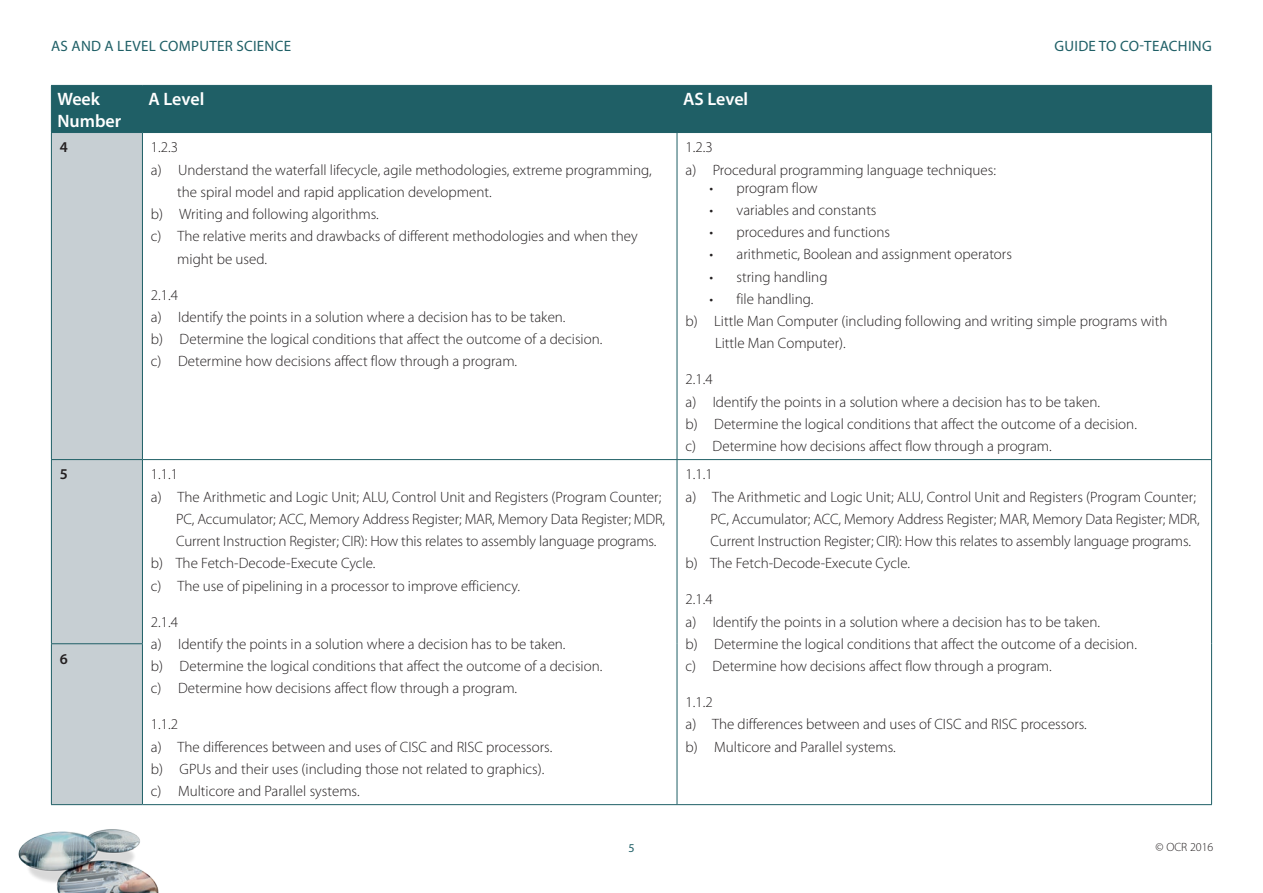
<style>
.page{position:relative;width:1263px;height:893px;background:#fff}
.page>*{position:absolute;margin:0;border:0;box-sizing:border-box;transform-origin:0 0}
.Paragraph_Style_2{font:600 18px/21.6px "Myriad Pro";color:#fff}
.Table_body{font:300 15px "Myriad Pro";color:#231f20}
.t1{font:15px "Myriad Pro";letter-spacing:.02em;color:#1f5f66}
.Body_subheading{font:600 15px "Myriad Pro";color:#231f20}
.t2{font:300 12px "Myriad Pro";color:#231f20}
.t3{font:12px "Myriad Pro";color:#1f5f66}
</style>
<div class="page">
<img style="left:18px;top:829px;width:141px;height:64px">
<div style="left:52px;top:86px;width:1159px;height:46px;background:#1f5f66"></div>
<div style="left:52px;top:133px;width:90px;height:671px;background:#c7cfd3"></div>
<hr style="left:51px;top:86px;width:1px;height:46px;background:#1f5f66">
<hr style="left:51px;top:85px;width:91px;height:1px;background:#1f5f66">
<hr style="left:142px;top:85px;width:535px;height:1px;background:#1f5f66">
<hr style="left:142px;top:86px;width:1px;height:46px;background:#1f5f66">
<hr style="left:51px;top:132px;width:91px;height:1px;background:#1f5f66">
<hr style="left:142px;top:132px;width:535px;height:1px;background:#1f5f66">
<hr style="left:677px;top:86px;width:1px;height:46px;background:#1f5f66">
<hr style="left:677px;top:85px;width:535px;height:1px;background:#1f5f66">
<hr style="left:1211px;top:86px;width:1px;height:46px;background:#1f5f66">
<hr style="left:677px;top:132px;width:535px;height:1px;background:#1f5f66">
<hr style="left:51px;top:133px;width:1px;height:326px;background:#1f5f66">
<hr style="left:142px;top:133px;width:1px;height:326px;background:#1f5f66">
<hr style="left:677px;top:133px;width:1px;height:326px;background:#1f5f66">
<hr style="left:1211px;top:133px;width:1px;height:326px;background:#1f5f66">
<hr style="left:51px;top:460px;width:1px;height:183px;background:#1f5f66">
<hr style="left:51px;top:459px;width:91px;height:1px;background:#1f5f66">
<hr style="left:142px;top:460px;width:1px;height:183px;background:#1f5f66">
<hr style="left:142px;top:459px;width:535px;height:1px;background:#1f5f66">
<hr style="left:677px;top:460px;width:1px;height:184px;background:#1f5f66">
<hr style="left:677px;top:644px;width:1px;height:160px;background:#1f5f66">
<hr style="left:677px;top:459px;width:535px;height:1px;background:#1f5f66">
<hr style="left:1211px;top:460px;width:1px;height:184px;background:#1f5f66">
<hr style="left:1211px;top:644px;width:1px;height:160px;background:#1f5f66">
<hr style="left:51px;top:644px;width:1px;height:160px;background:#1f5f66">
<hr style="left:51px;top:643px;width:92px;height:1px;background:#1f5f66">
<hr style="left:51px;top:804px;width:91px;height:1px;background:#1f5f66">
<hr style="left:142px;top:644px;width:1px;height:160px;background:#1f5f66">
<hr style="left:142px;top:804px;width:535px;height:1px;background:#1f5f66">
<hr style="left:677px;top:804px;width:535px;height:1px;background:#1f5f66">
<p class="t1" style="left:51px;top:37px;width:241px">AS AND A LEVEL COMPUTER SCIENCE</p>
<p class="t1" style="left:1054px;top:37px;width:159px">GUIDE TO CO-TEACHING</p>
<p class="Paragraph_Style_2" style="left:57px;top:88px;width:65px">Week<br>Number</p>
<p class="Paragraph_Style_2" style="left:148px;top:88px;width:57px">A Level</p>
<p class="Paragraph_Style_2" style="left:683px;top:88px;width:67px">AS Level</p>
<h3 class="Body_subheading" style="left:60px;top:138px;width:10px">4</h3>
<h3 class="Table_body" style="left:151px;top:139px;width:29px">1.2.3</h3>
<h3 class="Table_body" style="left:151px;top:161px;width:502px">a) Understand the waterfall lifecycle, agile methodologies, extreme programming,</h3>
<h3 class="Table_body" style="left:177px;top:184px;width:316px">the spiral model and rapid application development.</h3>
<h3 class="Table_body" style="left:151px;top:206px;width:229px">b) Writing and following algorithms.</h3>
<h3 class="Table_body" style="left:151px;top:228px;width:488px">c) The relative merits and drawbacks of different methodologies and when they</h3>
<h3 class="Table_body" style="left:177px;top:250px;width:91px">might be used.</h3>
<h3 class="Table_body" style="left:151px;top:286px;width:29px">2.1.4</h3>
<h3 class="Table_body" style="left:151px;top:309px;width:416px">a) Identify the points in a solution where a decision has to be taken.</h3>
<h3 class="Table_body" style="left:151px;top:331px;width:453px">b) Determine the logical conditions that affect the outcome of a decision.</h3>
<h3 class="Table_body" style="left:151px;top:353px;width:368px">c) Determine how decisions affect flow through a program.</h3>
<h3 class="Table_body" style="left:685px;top:139px;width:29px">1.2.3</h3>
<h3 class="Table_body" style="left:685px;top:161px;width:312px">a) Procedural programming language techniques:</h3>
<p class="Table_body" style="left:709px;top:179px;width:110px">• program flow</p>
<p class="Table_body" style="left:709px;top:202px;width:168px">• variables and constants</p>
<p class="Table_body" style="left:709px;top:224px;width:182px">• procedures and functions</p>
<p class="Table_body" style="left:709px;top:246px;width:304px">• arithmetic, Boolean and assignment operators</p>
<p class="Table_body" style="left:709px;top:268px;width:119px">• string handling</p>
<p class="Table_body" style="left:709px;top:291px;width:105px">• file handling.</p>
<h3 class="Table_body" style="left:685px;top:313px;width:483px">b) Little Man Computer (including following and writing simple programs with</h3>
<h3 class="Table_body" style="left:715px;top:335px;width:132px">Little Man Computer).</h3>
<h3 class="Table_body" style="left:685px;top:371px;width:29px">2.1.4</h3>
<h3 class="Table_body" style="left:685px;top:393px;width:416px">a) Identify the points in a solution where a decision has to be taken.</h3>
<h3 class="Table_body" style="left:685px;top:416px;width:453px">b) Determine the logical conditions that affect the outcome of a decision.</h3>
<h3 class="Table_body" style="left:685px;top:438px;width:368px">c) Determine how decisions affect flow through a program.</h3>
<h3 class="Body_subheading" style="left:60px;top:465px;width:10px">5</h3>
<h3 class="Table_body" style="left:151px;top:466px;width:29px">1.1.1</h3>
<h3 class="Table_body" style="left:151px;top:488px;width:512px">a) The Arithmetic and Logic Unit; ALU, Control Unit and Registers (Program Counter;</h3>
<h3 class="Table_body" style="left:176px;top:511px;width:490px">PC, Accumulator; ACC, Memory Address Register; MAR, Memory Data Register; MDR,</h3>
<h3 class="Table_body" style="left:176px;top:533px;width:482px">Current Instruction Register; CIR): How this relates to assembly language programs.</h3>
<h3 class="Table_body" style="left:151px;top:555px;width:226px">b) The Fetch-Decode-Execute Cycle.</h3>
<h3 class="Table_body" style="left:151px;top:577px;width:371px">c) The use of pipelining in a processor to improve efficiency.</h3>
<h3 class="Table_body" style="left:151px;top:613px;width:29px">2.1.4</h3>
<h3 class="Table_body" style="left:151px;top:636px;width:416px">a) Identify the points in a solution where a decision has to be taken.</h3>
<h3 class="Table_body" style="left:151px;top:658px;width:453px">b) Determine the logical conditions that affect the outcome of a decision.</h3>
<h3 class="Table_body" style="left:151px;top:680px;width:368px">c) Determine how decisions affect flow through a program.</h3>
<h3 class="Table_body" style="left:151px;top:716px;width:29px">1.1.2</h3>
<h3 class="Table_body" style="left:151px;top:738px;width:403px">a) The differences between and uses of CISC and RISC processors.</h3>
<h3 class="Table_body" style="left:151px;top:761px;width:395px">b) GPUs and their uses (including those not related to graphics).</h3>
<h3 class="Table_body" style="left:151px;top:783px;width:210px">c) Multicore and Parallel systems.</h3>
<h3 class="Body_subheading" style="left:60px;top:649px;width:10px">6</h3>
<h3 class="Table_body" style="left:685px;top:466px;width:29px">1.1.1</h3>
<h3 class="Table_body" style="left:685px;top:488px;width:512px">a) The Arithmetic and Logic Unit; ALU, Control Unit and Registers (Program Counter;</h3>
<h3 class="Table_body" style="left:711px;top:511px;width:490px">PC, Accumulator; ACC, Memory Address Register; MAR, Memory Data Register; MDR,</h3>
<h3 class="Table_body" style="left:711px;top:533px;width:482px">Current Instruction Register; CIR): How this relates to assembly language programs.</h3>
<h3 class="Table_body" style="left:685px;top:555px;width:226px">b) The Fetch-Decode-Execute Cycle.</h3>
<h3 class="Table_body" style="left:685px;top:591px;width:29px">2.1.4</h3>
<h3 class="Table_body" style="left:685px;top:613px;width:416px">a) Identify the points in a solution where a decision has to be taken.</h3>
<h3 class="Table_body" style="left:685px;top:636px;width:453px">b) Determine the logical conditions that affect the outcome of a decision.</h3>
<h3 class="Table_body" style="left:685px;top:658px;width:368px">c) Determine how decisions affect flow through a program.</h3>
<h3 class="Table_body" style="left:685px;top:694px;width:29px">1.1.2</h3>
<h3 class="Table_body" style="left:685px;top:716px;width:403px">a) The differences between and uses of CISC and RISC processors.</h3>
<h3 class="Table_body" style="left:685px;top:738px;width:212px">b) Multicore and Parallel systems.</h3>
<p class="t3" style="left:628px;top:841px;width:8px">5</p>
<p class="t2" style="left:1156px;top:840px;width:59px">© OCR 2016</p>
</div>
